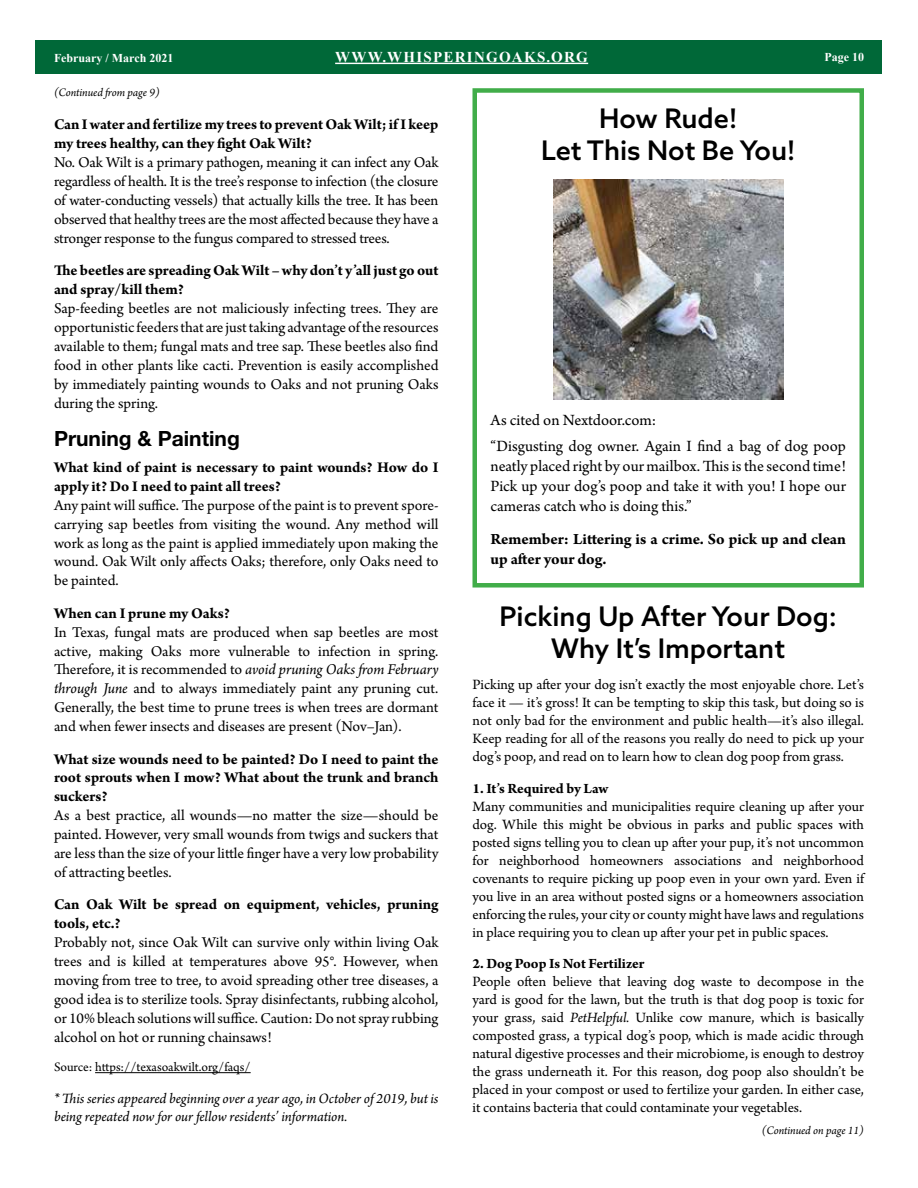
<style>
.page{position:relative;width:918px;height:1188px;background:#fff}
.page>*{position:absolute;margin:0;border:0;box-sizing:border-box;transform-origin:0 0}
.t1{font:500 27px/32.4px "Azo Sans";color:#000;text-align:center}
.t2{font:700 21px "Helvetica Neue LT Std";color:#000}
.t3{font:16.5px/19.8px "Arno Pro";color:#000}
.t4{font:700 16.5px/19.8px "Arno Pro";color:#000}
.t5{font:15.75px/18.9px "Arno Pro";letter-spacing:-.005em;color:#000;text-align:justify}
.t6{font:700 15.75px/18.9px "Arno Pro";letter-spacing:-.005em;color:#000}
.t7{font:15px/18px "Arno Pro";letter-spacing:-.005em;color:#000;text-align:justify}
.t8{font:italic 15px/18px "Arno Pro";letter-spacing:-.005em;color:#000}
.t9{font:700 15px "Arno Pro";color:#000}
.t10{font:700 15px "Times New Roman";letter-spacing:.085em;color:#fff}
.t11{font:13.5px "Arno Pro";color:#000}
.t12{font:italic 12px "Arno Pro";letter-spacing:-.005em;color:#000}
.t13{font:700 12px "Times New Roman";color:#fff}
.s1{font-style:italic}
</style>
<div class="page">
<div style="left:36px;top:40px;width:846px;height:34px;background:#006838"></div>
<hr style="left:335px;top:63px;width:253px;height:1px;background:#fff">
<hr style="left:95px;top:1072px;width:156px;height:1px;background:#000">
<div style="left:472px;top:88px;width:392px;height:500px;border:4px solid #41ad49"></div>
<img style="left:553px;top:179px;width:230px;height:220px">
<p class="t13" style="left:54px;top:49px;width:121px">February / March 2021</p>
<p class="t10" style="left:335px;top:46px;width:254px">WWW.WHISPERINGOAKS.ORG</p>
<p class="t13" style="left:824px;top:48px;width:41px">Page 10</p>
<p class="t12" style="left:54px;top:86px;width:107px">(Continued from page 9)</p>
<p class="t6" style="left:54px;top:116px;width:386px">Can I water and fertilize my trees to prevent Oak Wilt; if I keep my trees healthy, can they fight Oak Wilt?</p>
<p class="t5" style="left:54px;top:154px;width:386px">No. Oak Wilt is a primary pathogen, meaning it can infect any Oak regardless of health. It is the tree’s response to infection (the closure of water-conducting vessels) that actually kills the tree. It has been observed that healthy trees are the most affected because they have a stronger response to the fungus compared to stressed trees.</p>
<p class="t6" style="left:54px;top:262px;width:386px">The beetles are spreading Oak Wilt – why don’t y’all just go out and spray/kill them?</p>
<p class="t5" style="left:54px;top:300px;width:386px">Sap-feeding beetles are not maliciously infecting trees. They are opportunistic feeders that are just taking advantage of the resources available to them; fungal mats and tree sap. These beetles also find food in other plants like cacti. Prevention is easily accomplished by immediately painting wounds to Oaks and not pruning Oaks during the spring.</p>
<h2 class="t2" style="left:54px;top:426px;width:187px">Pruning &amp; Painting</h2>
<p class="t6" style="left:54px;top:459px;width:386px">What kind of paint is necessary to paint wounds? How do I apply it? Do I need to paint all trees?</p>
<p class="t5" style="left:54px;top:496px;width:386px">Any paint will suffice. The purpose of the paint is to prevent spore&shy;carrying sap beetles from visiting the wound. Any method will work as long as the paint is applied immediately upon making the wound. Oak Wilt only affects Oaks; therefore, only Oaks need to be painted.</p>
<p class="t6" style="left:54px;top:604px;width:177px">When can I prune my Oaks?</p>
<p class="t5" style="left:54px;top:623px;width:386px">In Texas, fungal mats are produced when sap beetles are most active, making Oaks more vulnerable to infection in spring.<br>Therefore, it is recommended to <span class="s1">avoid pruning Oaks from February through June</span> and to always immediately paint any pruning cut.<br>Generally, the best time to prune trees is when trees are dormant and when fewer insects and diseases are present (Nov–Jan).</p>
<p class="t6" style="left:54px;top:750px;width:386px;text-align:justify">What size wounds need to be painted? Do I need to paint the root sprouts when I mow? What about the trunk and branch suckers?</p>
<p class="t5" style="left:54px;top:807px;width:386px">As a best practice, all wounds—no matter the size—should be painted. However, very small wounds from twigs and suckers that are less than the size of your little finger have a very low probability of attracting beetles.</p>
<p class="t6" style="left:54px;top:896px;width:386px">Can Oak Wilt be spread on equipment, vehicles, pruning tools, etc.?</p>
<p class="t5" style="left:54px;top:934px;width:386px">Probably not, since Oak Wilt can survive only within living Oak trees and is killed at temperatures above 95°. However, when moving from tree to tree, to avoid spreading other tree diseases, a good idea is to sterilize tools. Spray disinfectants, rubbing alcohol, or 10% bleach solutions will suffice. Caution: Do not spray rubbing alcohol on hot or running chainsaws!</p>
<p class="t11" style="left:54px;top:1060px;width:198px">Source: https://texasoakwilt.org/faqs/</p>
<p class="t8" style="left:54px;top:1090px;width:386px">* This series appeared beginning over a year ago, in October of 2019, but is being repeated now for our fellow residents’ information.</p>
<h1 class="t1" style="left:541px;top:101px;width:256px">How Rude!<br>Let This Not Be You!</h1>
<p class="t3" style="left:490px;top:407px;width:357px;line-height:26.5px">As cited on Nextdoor.com:<br>“Disgusting dog owner. Again I find a bag of dog poop</p>
<p class="t3" style="left:490px;top:457px;width:357px;text-align:justify">neatly placed right by our mailbox. This is the second time!<br>Pick up your dog’s poop and take it with you! I hope our cameras catch who is doing this.”</p>
<p class="t4" style="left:490px;top:530px;width:357px">Remember: Littering is a crime. So pick up and clean up after your dog.</p>
<h1 class="t1" style="left:500px;top:599px;width:339px">Picking Up After Your Dog:<br>Why It’s Important</h1>
<p class="t7" style="left:472px;top:677px;width:393px">Picking up after your dog isn’t exactly the most enjoyable chore. Let’s face it — it’s gross! It can be tempting to skip this task, but doing so is not only bad for the environment and public health—it’s also illegal.<br>Keep reading for all of the reasons you really do need to pick up your dog’s poop, and read on to learn how to clean dog poop from grass.</p>
<p class="t9" style="left:472px;top:780px;width:138px">1. It’s Required by Law</p>
<p class="t7" style="left:472px;top:798px;width:393px">Many communities and municipalities require cleaning up after your dog. While this might be obvious in parks and public spaces with posted signs telling you to clean up after your pup, it’s not uncommon for neighborhood homeowners associations and neighborhood covenants to require picking up poop even in your own yard. Even if you live in an area without posted signs or a homeowners association enforcing the rules, your city or county might have laws and regulations in place requiring you to clean up after your pet in public spaces.</p>
<p class="t9" style="left:472px;top:955px;width:174px">2. Dog Poop Is Not Fertilizer</p>
<p class="t7" style="left:472px;top:974px;width:393px">People often believe that leaving dog waste to decompose in the yard is good for the lawn, but the truth is that dog poop is toxic for your grass, said <span class="s1">PetHelpful.</span> Unlike cow manure, which is basically composted grass, a typical dog’s poop, which is made acidic through natural digestive processes and their microbiome, is enough to destroy the grass underneath it. For this reason, dog poop also shouldn’t be placed in your compost or used to fertilize your garden. In either case, it contains bacteria that could contaminate your vegetables.</p>
<p class="t12" style="left:762px;top:1123px;width:104px">(Continued on page 11)</p>
</div>
